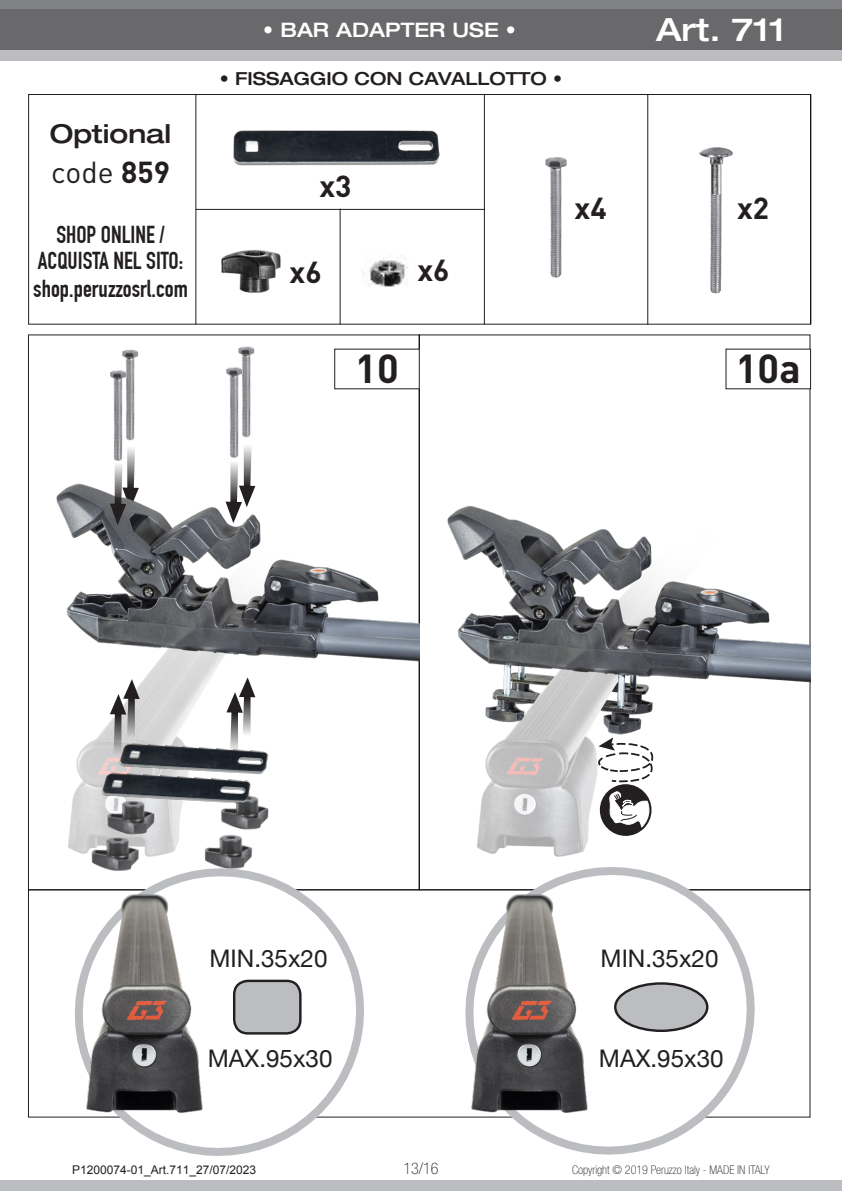
<style>
.page{position:relative;width:842px;height:1191px;background:#fff}
.page>*{position:absolute;margin:0;border:0;box-sizing:border-box;transform-origin:0 0}
.t1{font:700 40px "DIN";color:#231f20}
.t2{font:500 expanded 32px "Helvetica Neue";color:#fff}
.t3{font:700 30px "DIN";color:#231f20}
.t4{font:30px "DIN";color:#231f20}
.t5{font:500 expanded 26px "Helvetica Neue";color:#231f20}
.t6{font:24.2px "Helvetica Neue";color:#231f20}
.t7{font:700 24px "DIN Condensed";color:#231f20}
.t8{font:500 expanded 20px "Helvetica Neue";color:#fff}
.t9{font:500 expanded 18px "Helvetica Neue";color:#231f20}
.t10{font:100 condensed 16px "Helvetica Neue";color:#231f20}
.t11{font:100 condensed 12px "Helvetica Neue";color:#231f20}
.t12{font:12px "Arial";color:#231f20}
.s1{font-weight:700}
</style>
<div class="page">
<div style="left:0;top:1180px;width:842px;height:11px;background:#bcbdc0"></div>
<div style="left:0;top:0;width:842px;height:10px;background:#808285"></div>
<div style="left:0;top:50px;width:842px;height:10px;background:#bcbdc0"></div>
<div style="left:0;top:10px;width:842px;height:40px;background:#69696c"></div>
<div style="left:28px;top:94px;width:783px;height:230px;border:1px solid #231f20"></div>
<hr style="left:196px;top:209px;width:289px;height:1px;background:#231f20">
<hr style="left:196px;top:94px;width:1px;height:230px;background:#231f20">
<hr style="left:484px;top:94px;width:1px;height:230px;background:#231f20">
<hr style="left:340px;top:209px;width:1px;height:115px;background:#231f20">
<hr style="left:647px;top:94px;width:1px;height:230px;background:#231f20">
<hr style="left:810px;top:94px;width:1px;height:230px;background:#231f20">
<img style="left:233px;top:130px;width:207px;height:36px">
<img style="left:68px;top:664px;width:151px;height:177px">
<img style="left:103px;top:805px;width:58px;height:36px">
<img style="left:217px;top:796px;width:52px;height:33px">
<img style="left:238px;top:346px;width:17px;height:12px">
<img style="left:122px;top:349px;width:17px;height:12px">
<img style="left:56px;top:480px;width:363px;height:184px">
<img style="left:200px;top:827px;width:58px;height:14px">
<img style="left:87px;top:829px;width:58px;height:12px">
<img style="left:226px;top:358px;width:25px;height:86px">
<img style="left:110px;top:361px;width:25px;height:85px">
<img style="left:545px;top:157px;width:22px;height:121px">
<img style="left:699px;top:147px;width:34px;height:147px">
<img style="left:99px;top:772px;width:154px;height:33px">
<img style="left:117px;top:743px;width:152px;height:33px">
<svg style="left:110px;top:446px;width:29px;height:79px"></svg>
<svg style="left:226px;top:444px;width:29px;height:79px"></svg>
<img style="left:447px;top:462px;width:363px;height:397px">
<img style="left:221px;top:249px;width:60px;height:44px">
<svg style="left:59px;top:841px;width:332px;height:315px"></svg>
<img style="left:84px;top:890px;width:120px;height:239px">
<div style="left:234px;top:981px;width:66px;height:52px;background:#bcbdc0;border-radius:14px"></div>
<div style="left:233px;top:979px;width:69px;height:55px;border:2px solid #231f20;border-radius:14px"></div>
<svg style="left:449px;top:840px;width:332px;height:315px"></svg>
<div style="left:615px;top:983px;width:92px;height:47px;background:#bcbdc0;border-radius:50%"></div>
<div style="left:614px;top:982px;width:94px;height:50px;border:2px solid #231f20;border-radius:50%"></div>
<svg style="left:597px;top:737px;width:56px;height:99px"></svg>
<img style="left:361px;top:255px;width:47px;height:32px">
<img style="left:469px;top:890px;width:120px;height:239px">
<svg style="left:110px;top:679px;width:30px;height:75px"></svg>
<svg style="left:226px;top:677px;width:30px;height:75px"></svg>
<p class="t5" style="left:50px;top:117px;width:123px">Optional</p>
<p class="t4" style="left:51px;top:153px;width:120px">code <span class="s1">859</span></p>
<p class="t7" style="left:56px;top:220px;width:110px">SHOP ONLINE /</p>
<p class="t7" style="left:38px;top:246px;width:147px">ACQUISTA NEL SITO:</p>
<p class="t7" style="left:33px;top:274px;width:156px">shop.peruzzosrl.com</p>
<p class="t8" style="left:263px;top:18px;width:254px">• BAR ADAPTER USE •</p>
<p class="t9" style="left:220px;top:68px;width:344px">• FISSAGGIO CON CAVALLOTTO •</p>
<h2 class="t2" style="left:656px;top:10px;width:131px">Art. 711</h2>
<p class="t3" style="left:319px;top:166px;width:34px">x3</p>
<p class="t3" style="left:290px;top:253px;width:34px">x6</p>
<p class="t3" style="left:417px;top:251px;width:34px">x6</p>
<p class="t3" style="left:575px;top:189px;width:34px">x4</p>
<p class="t3" style="left:737px;top:189px;width:34px">x2</p>
<p class="t1" style="left:355px;top:342px;width:45px">10</p>
<p class="t1" style="left:736px;top:342px;width:66px">10a</p>
<p class="t6" style="left:210px;top:941px;width:119px">MIN.35x20</p>
<p class="t6" style="left:601px;top:941px;width:119px">MIN.35x20</p>
<p class="t6" style="left:208px;top:1040px;width:126px">MAX.95x30</p>
<p class="t6" style="left:599px;top:1040px;width:126px">MAX.95x30</p>
<p class="t12" style="left:72px;top:1162px;width:186px">P1200074-01_Art.711_27/07/2023</p>
<p class="t10" style="left:403px;top:1159px;width:37px">13/16</p>
<p class="t11" style="left:572px;top:1163px;width:199px">Copyright © 2019 Peruzzo Italy - MADE IN ITALY</p>
</div>
